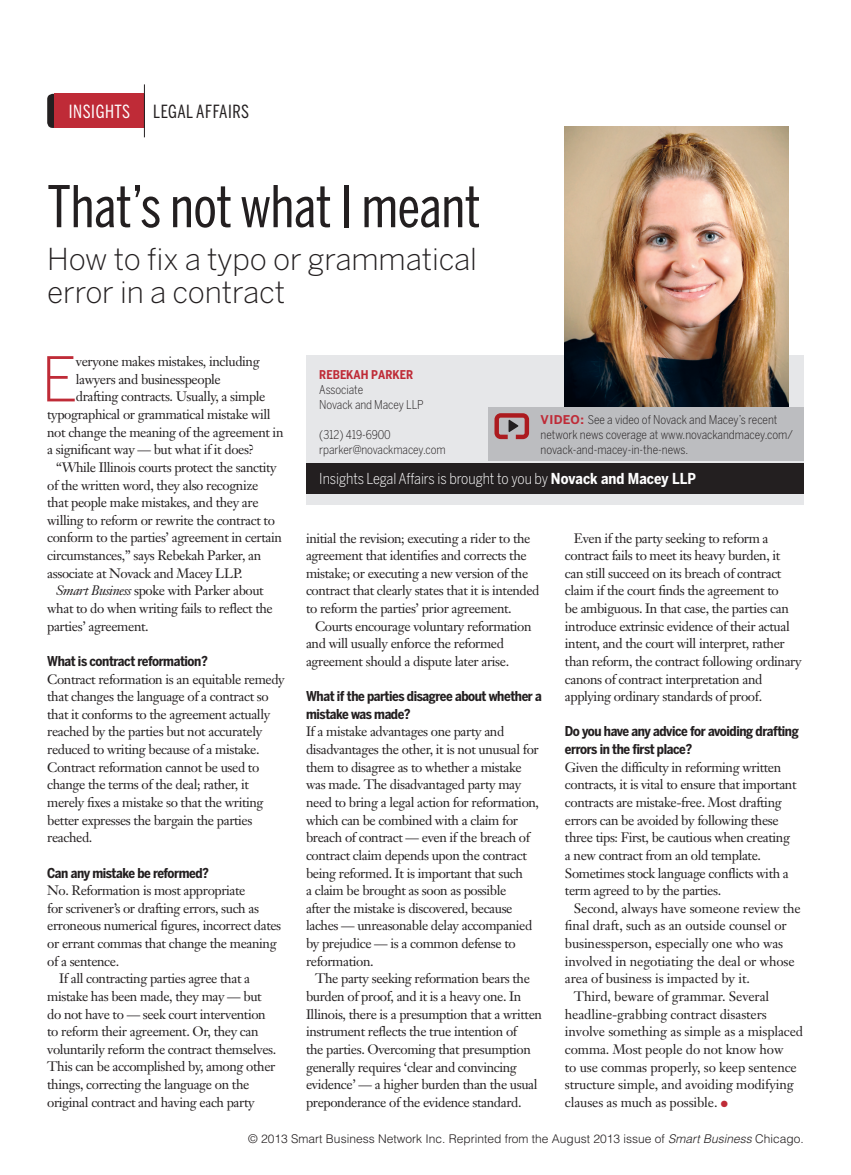
<style>
.page{position:relative;width:851px;height:1175px;background:#fff}
.page>*{position:absolute;margin:0;border:0;box-sizing:border-box;transform-origin:0 0}
.BodyDropCap{font:300 61.2px "Benton Sans";color:#bf2b37}
.Headline{font:57px "Benton Sans Comp";letter-spacing:-.005em;color:#231f20}
.Drophead{font:300 30px/33px "Benton Sans";letter-spacing:-.005em;color:#231f20}
.TopHeaderBlack{font:18px "Benton Sans Comp";letter-spacing:.03em;color:#231f20}
.TopHeaderWhite{font:18px "Benton Sans Comp";letter-spacing:.03em;color:#fff}
.InsightBroughtToYou{font:300 15px "Benton Sans Cond";letter-spacing:-.005em;color:#fff}
.Body{font:13.5px/17.7px "Janson Text";letter-spacing:-.03em;color:#231f20}
.BodyNoIndent{font:13.5px/17.5px "Janson Text";letter-spacing:-.03em;color:#231f20}
.Body-2{font:13.5px/17.7px "Janson Text";letter-spacing:-.01em;color:#231f20}
.BodyDropCap-2{font:13.5px "Janson Text";letter-spacing:-.03em;color:#231f20}
.BodySubhead{font:700 13.5px/17.7px "Benton Sans Cond";letter-spacing:-.03em;color:#231f20}
.InsightsTitleCo{font:300 12px/15px "Benton Sans Cond";letter-spacing:-.005em;color:#231f20}
.t1{font:300 12px "Helvetica";color:#231f20}
.InsightsTitleCo-2{font:700 12px "Benton Sans Cond";color:#bf2b37}
.s1{font-style:italic}
.s2{font-weight:700}
.s3{font-family:"Benton Sans";font-weight:700;color:#bf2b37}
.s4{color:#bf2b37}
</style>
<div class="page">
<div style="left:306px;top:355px;width:497px;height:150px;background:#e6e7e9"></div>
<img style="left:565px;top:127px;width:223px;height:280px">
<div style="left:306px;top:463px;width:497px;height:31px;background:#231f20"></div>
<div style="left:488px;top:407px;width:315px;height:54px;background:#bcbdc0"></div>
<svg style="left:47px;top:94px;width:8px;height:34px"></svg>
<div style="left:55px;top:94px;width:89px;height:34px;background:#bf2b37"></div>
<hr style="left:144px;top:84px;width:1px;height:53px;background:#231f20">
<svg style="left:494px;top:413px;width:35px;height:26px"></svg>
<p class="TopHeaderWhite" style="left:69px;top:101px;width:63px">INSIGHTS</p>
<p class="TopHeaderBlack" style="left:153px;top:101px;width:98px">LEGAL AFFAIRS</p>
<p class="Headline" style="left:47px;top:173px;width:435px">That’s not what I meant</p>
<p class="Drophead" style="left:47px;top:242px;width:431px">How to fix a typo or grammatical error in a contract</p>
<p class="BodyDropCap" style="left:41px;top:343px;width:38px">E</p>
<p class="BodyDropCap-2" style="left:76px;top:353px;width:185px">veryone makes mistakes, including</p>
<p class="BodyDropCap-2" style="left:76px;top:370px;width:146px">lawyers and businesspeople</p>
<p class="BodyDropCap-2" style="left:76px;top:388px;width:191px">drafting contracts. Usually, a simple</p>
<p class="BodyDropCap-2" style="left:47px;top:406px;width:225px">typographical or grammatical mistake will</p>
<p class="BodyDropCap-2" style="left:47px;top:423px;width:238px">not change the meaning of the agreement in</p>
<p class="BodyDropCap-2" style="left:47px;top:441px;width:209px">a significant way — but what if it does?</p>
<p class="Body" style="left:47px;top:458px;width:236px;text-indent:9px">“While Illinois courts protect the sanctity of the written word, they also recognize that people make mistakes, and they are willing to reform or rewrite the contract to conform to the parties’ agreement in certain circumstances,” says Rebekah Parker, an associate at Novack and Macey LLP.</p>
<p class="Body" style="left:47px;top:581px;width:227px;text-indent:9px"><span class="s1">Smart Business</span> spoke with Parker about what to do when writing fails to reflect the parties’ agreement.</p>
<p class="BodySubhead" style="left:47px;top:652px;width:162px">What is contract reformation?</p>
<p class="BodyNoIndent" style="left:47px;top:670px;width:239px">Contract reformation is an equitable remedy that changes the language of a contract so that it conforms to the agreement actually reached by the parties but not accurately reduced to writing because of a mistake.<br>Contract reformation cannot be used to change the terms of the deal; rather, it merely fixes a mistake so that the writing better expresses the bargain the parties reached.</p>
<p class="BodySubhead" style="left:47px;top:863px;width:163px">Can any mistake be reformed?</p>
<p class="BodyNoIndent" style="left:47px;top:881px;width:235px">No. Reformation is most appropriate<br>for scrivener’s or drafting errors, such as erroneous numerical figures, incorrect dates or errant commas that change the meaning of a sentence.</p>
<p class="Body" style="left:47px;top:969px;width:230px;text-indent:12px">If all contracting parties agree that a mistake has been made, they may — but do not have to — seek court intervention to reform their agreement. Or, they can voluntarily reform the contract themselves.<br>This can be accomplished by, among other things, correcting the language on the original contract and having each party</p>
<p class="InsightsTitleCo-2" style="left:319px;top:367px;width:95px">REBEKAH PARKER</p>
<p class="InsightsTitleCo" style="left:319px;top:382px;width:45px">Associate</p>
<p class="InsightsTitleCo" style="left:319px;top:397px;width:106px">Novack and Macey LLP</p>
<p class="InsightsTitleCo" style="left:319px;top:427px;width:73px">(312) 419-6900</p>
<p class="InsightsTitleCo" style="left:319px;top:442px;width:128px">rparker@novackmacey.com</p>
<p class="InsightBroughtToYou" style="left:319px;top:470px;width:378px">Insights Legal Affairs is brought to you by <span class="s2">Novack and Macey LLP</span></p>
<p class="InsightsTitleCo" style="left:540px;top:412px;width:254px"><span class="s3">VIDEO:</span> See a video of Novack and Macey’s recent network news coverage at www.novackandmacey.com/ novack-and-macey-in-the-news.</p>
<p class="Body" style="left:306px;top:529px;width:235px">initial the revision; executing a rider to the agreement that identifies and corrects the mistake; or executing a new version of the contract that clearly states that it is intended to reform the parties’ prior agreement.</p>
<p class="Body" style="left:306px;top:617px;width:227px;text-indent:9px">Courts encourage voluntary reformation and will usually enforce the reformed agreement should a dispute later arise.</p>
<p class="BodySubhead" style="left:306px;top:687px;width:237px">What if the parties disagree about whether a mistake was made?</p>
<p class="BodyNoIndent" style="left:306px;top:723px;width:234px">If a mistake advantages one party and disadvantages the other, it is not unusual for them to disagree as to whether a mistake was made. The disadvantaged party may need to bring a legal action for reformation, which can be combined with a claim for breach of contract — even if the breach of contract claim depends upon the contract being reformed. It is important that such<br>a claim be brought as soon as possible<br>after the mistake is discovered, because laches — unreasonable delay accompanied by prejudice — is a common defense to reformation.</p>
<p class="Body" style="left:306px;top:969px;width:237px;text-indent:9px">The party seeking reformation bears the burden of proof, and it is a heavy one. In Illinois, there is a presumption that a written instrument reflects the true intention of<br>the parties. Overcoming that presumption generally requires ‘clear and convincing evidence’ — a higher burden than the usual preponderance of the evidence standard.</p>
<p class="Body" style="left:565px;top:529px;width:238px;text-indent:9px">Even if the party seeking to reform a contract fails to meet its heavy burden, it can still succeed on its breach of contract claim if the court finds the agreement to<br>be ambiguous. In that case, the parties can introduce extrinsic evidence of their actual intent, and the court will interpret, rather than reform, the contract following ordinary canons of contract interpretation and applying ordinary standards of proof.</p>
<p class="BodySubhead" style="left:565px;top:722px;width:235px">Do you have any advice for avoiding drafting errors in the first place?</p>
<p class="BodyNoIndent" style="left:565px;top:758px;width:233px">Given the difficulty in reforming written contracts, it is vital to ensure that important contracts are mistake-free. Most drafting errors can be avoided by following these three tips: First, be cautious when creating a new contract from an old template.<br>Sometimes stock language conflicts with a term agreed to by the parties.</p>
<p class="Body-2" style="left:565px;top:899px;width:237px;text-indent:9px">Second, always have someone review the final draft, such as an outside counsel or businessperson, especially one who was involved in negotiating the deal or whose area of business is impacted by it.</p>
<p class="Body-2" style="left:565px;top:987px;width:240px;text-indent:9px">Third, beware of grammar. Several headline-grabbing contract disasters involve something as simple as a misplaced comma. Most people do not know how<br>to use commas properly, so keep sentence structure simple, and avoiding modifying clauses as much as possible. <span class="s4">●</span></p>
<p class="t1" style="left:248px;top:1131px;width:557px">© 2013 Smart Business Network Inc. Reprinted from the August 2013 issue of <span class="s1">Smart Business</span> Chicago.</p>
</div>
